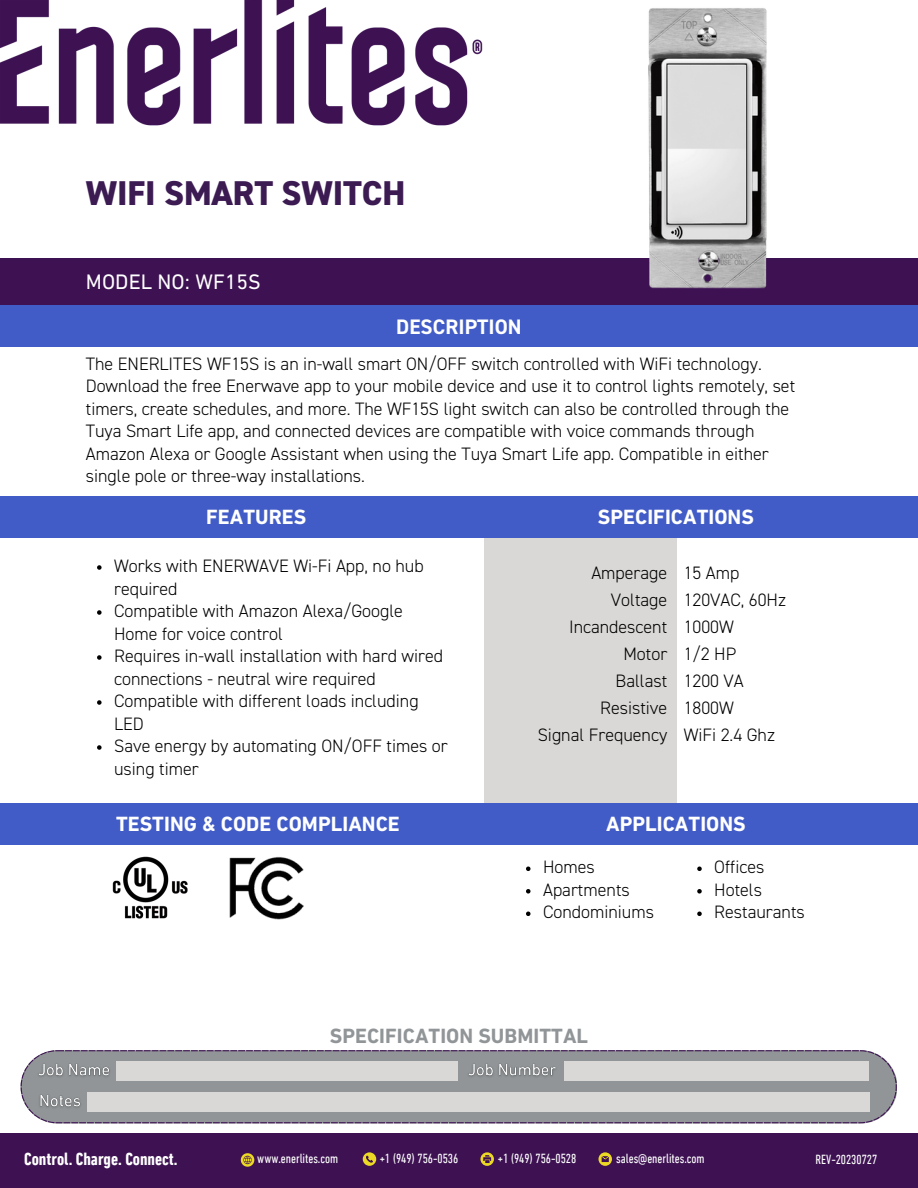
<style>
.page{position:relative;width:918px;height:1188px;background:#fff}
.page>*{position:absolute;margin:0;border:0;box-sizing:border-box;transform-origin:0 0}
.t1{font:800 34.5px "DIN2014";letter-spacing:-.005em;color:#3c1a52}
.t2{font:21.3px "DIN Next LT Pro";letter-spacing:.005em;color:#fff}
.t3{font:700 21px "DIN Next LT Pro";letter-spacing:.005em;color:#fff}
.t4{font:700 21px "DIN Next LT Pro";letter-spacing:.005em;color:#919597}
.t5{font:700 21px "DIN2014";letter-spacing:.005em;color:#fff}
.t6{font:300 18px/22.5px "DIN2014";color:#000}
.t7{font:700 condensed 18px "DIN Next LT Pro";color:#fff}
.t8{font:condensed 13.5px "DIN Next LT Pro";letter-spacing:-.005em;color:#fff}
</style>
<div class="page">
<div style="left:0;top:258px;width:918px;height:52px;background:#3d1152"></div>
<div style="left:0;top:305px;width:918px;height:42px;background:#425cc7"></div>
<div style="left:484px;top:538px;width:192px;height:288px;background:#d9d8d6"></div>
<img style="left:0;top:0;width:483px;height:126px">
<div style="left:0;top:496px;width:918px;height:42px;background:#425cc7"></div>
<div style="left:0;top:803px;width:918px;height:42px;background:#425cc7"></div>
<img style="left:112px;top:856px;width:76px;height:63px">
<img style="left:229px;top:857px;width:74px;height:62px">
<svg style="left:526px;top:867px;width:5px;height:4px"></svg>
<svg style="left:526px;top:889px;width:5px;height:5px"></svg>
<svg style="left:526px;top:912px;width:5px;height:4px"></svg>
<svg style="left:697px;top:867px;width:5px;height:4px"></svg>
<svg style="left:697px;top:889px;width:5px;height:5px"></svg>
<svg style="left:697px;top:912px;width:5px;height:4px"></svg>
<img style="left:648px;top:8px;width:119px;height:281px">
<svg style="left:97px;top:565px;width:5px;height:5px"></svg>
<svg style="left:97px;top:610px;width:5px;height:5px"></svg>
<svg style="left:97px;top:655px;width:5px;height:5px"></svg>
<svg style="left:97px;top:700px;width:5px;height:5px"></svg>
<svg style="left:97px;top:745px;width:5px;height:5px"></svg>
<div style="left:0;top:1133px;width:918px;height:55px;background:#3d1152"></div>
<svg style="left:21px;top:1050px;width:876px;height:73px;background:#929499"></svg>
<div style="left:117px;top:1061px;width:341px;height:20px;background:#d9d8d6"></div>
<svg style="left:598px;top:1152px;width:14px;height:14px"></svg>
<svg style="left:241px;top:1153px;width:13px;height:14px"></svg>
<svg style="left:363px;top:1152px;width:13px;height:14px"></svg>
<svg style="left:480px;top:1152px;width:14px;height:14px"></svg>
<img style="left:33px;top:1058px;width:81px;height:28px">
<div style="left:564px;top:1061px;width:305px;height:20px;background:#d9d8d6"></div>
<img style="left:463px;top:1058px;width:99px;height:28px">
<div style="left:87px;top:1093px;width:782px;height:19px;background:#d9d8d6"></div>
<img style="left:34px;top:1089px;width:51px;height:28px">
<p class="t1" style="left:86px;top:178px;width:321px">WIFI SMART SWITCH</p>
<p class="t2" style="left:86px;top:273px;width:177px">MODEL NO: WF15S</p>
<p class="t5" style="left:396px;top:318px;width:127px">DESCRIPTION</p>
<p class="t6" style="left:86px;top:353px;width:711px">The ENERLITES WF15S is an in-wall smart ON/OFF switch controlled with WiFi technology.<br>Download the free Enerwave app to your mobile device and use it to control lights remotely, set timers, create schedules, and more. The WF15S light switch can also be controlled through the Tuya Smart Life app, and connected devices are compatible with voice commands through Amazon Alexa or Google Assistant when using the Tuya Smart Life app. Compatible in either single pole or three-way installations.</p>
<p class="t3" style="left:206px;top:509px;width:102px">FEATURES</p>
<p class="t3" style="left:598px;top:509px;width:158px">SPECIFICATIONS</p>
<p class="t6" style="left:114px;top:556px;width:311px">Works with ENERWAVE Wi-Fi App, no hub required</p>
<p class="t6" style="left:114px;top:601px;width:290px">Compatible with Amazon Alexa/Google<br>Home for voice control</p>
<p class="t6" style="left:114px;top:646px;width:330px">Requires in-wall installation with hard wired connections - neutral wire required</p>
<p class="t6" style="left:114px;top:691px;width:306px">Compatible with different loads including<br>LED</p>
<p class="t6" style="left:114px;top:736px;width:335px">Save energy by automating ON/OFF times or using timer</p>
<p class="t6" style="left:591px;top:563px;width:77px">Amperage</p>
<p class="t6" style="left:611px;top:590px;width:58px">Voltage</p>
<p class="t6" style="left:569px;top:617px;width:100px">Incandescent</p>
<p class="t6" style="left:623px;top:644px;width:45px">Motor</p>
<p class="t6" style="left:616px;top:671px;width:53px">Ballast</p>
<p class="t6" style="left:600px;top:698px;width:69px">Resistive</p>
<p class="t6" style="left:538px;top:725px;width:131px">Signal Frequency</p>
<p class="t6" style="left:684px;top:563px;width:57px">15 Amp</p>
<p class="t6" style="left:684px;top:590px;width:104px">120VAC, 60Hz</p>
<p class="t6" style="left:684px;top:617px;width:52px">1000W</p>
<p class="t6" style="left:684px;top:644px;width:54px">1/2 HP</p>
<p class="t6" style="left:684px;top:671px;width:62px">1200 VA</p>
<p class="t6" style="left:684px;top:698px;width:52px">1800W</p>
<p class="t6" style="left:684px;top:725px;width:93px">WiFi 2.4 Ghz</p>
<p class="t3" style="left:116px;top:815px;width:285px">TESTING &amp; CODE COMPLIANCE</p>
<p class="t3" style="left:606px;top:815px;width:141px">APPLICATIONS</p>
<p class="t6" style="left:543px;top:857px;width:53px">Homes</p>
<p class="t6" style="left:543px;top:880px;width:88px">Apartments</p>
<p class="t6" style="left:543px;top:902px;width:112px">Condominiums</p>
<p class="t6" style="left:714px;top:857px;width:52px">Offices</p>
<p class="t6" style="left:714px;top:880px;width:49px">Hotels</p>
<p class="t6" style="left:714px;top:902px;width:92px">Restaurants</p>
<p class="t4" style="left:330px;top:1027px;width:260px">SPECIFICATION SUBMITTAL</p>
<p class="t7" style="left:24px;top:1151px;width:155px">Control. Charge. Connect.</p>
<p class="t8" style="left:257px;top:1153px;width:82px">www.enerlites.com</p>
<p class="t8" style="left:380px;top:1153px;width:80px">+1 (949) 756-0536</p>
<p class="t8" style="left:498px;top:1153px;width:80px">+1 (949) 756-0528</p>
<p class="t8" style="left:616px;top:1153px;width:90px">sales@enerlites.com</p>
<p class="t8" style="left:816px;top:1154px;width:63px">REV-20230727</p>
</div>
